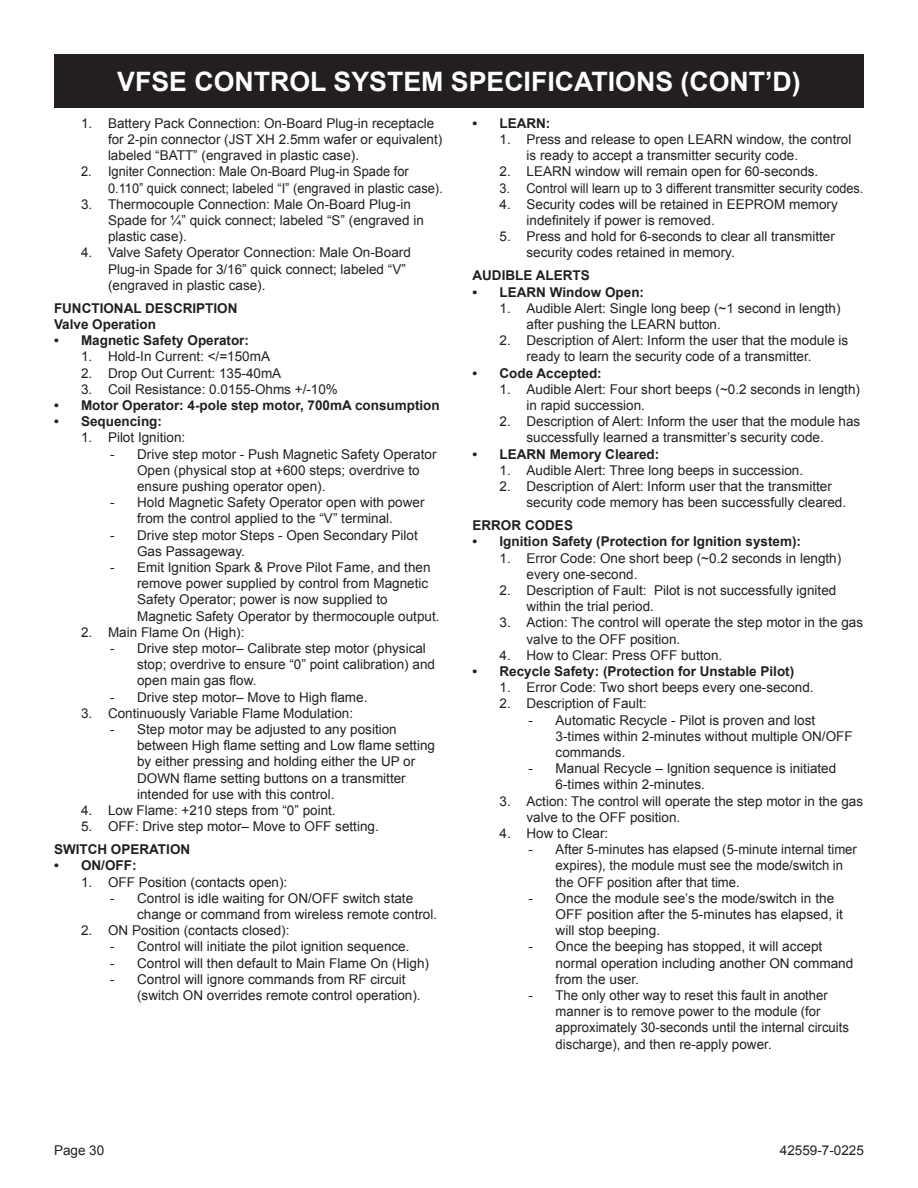
<style>
.page{position:relative;width:918px;height:1188px;background:#fff}
.page>*{position:absolute;margin:0;border:0;box-sizing:border-box;transform-origin:0 0}
.t1{font:700 26.7px "Arial";color:#fff}
.t2{font:13.5px/16.2px "Arial";color:#231f20}
.BODY{font:700 13.5px "Arial";color:#231f20}
.t3{font:13.5px/16.2px "Arial";color:#231f20;scale:.95 1}
.t4{font:13.5px "Arial";color:#231f20;scale:.94 1}
</style>
<div class="page">
<div style="left:54px;top:54px;width:810px;height:54px;background:#231f20"></div>
<p class="t1" style="left:117px;top:64px;width:685px">VFSE CONTROL SYSTEM SPECIFICATIONS (CONT’D)</p>
<p class="t2" style="left:108px;top:115px;width:336px;text-indent:-27px">1. Battery Pack Connection: On-Board Plug-in receptacle for 2-pin connector (JST XH 2.5mm wafer or equivalent) labeled “BATT” (engraved in plastic case).</p>
<p class="t3" style="left:108px;top:164px;width:354px;text-indent:-27px">2. Igniter Connection: Male On-Board Plug-in Spade for<br>0.110” quick connect; labeled “I” (engraved in plastic case).</p>
<p class="t2" style="left:108px;top:196px;width:317px;text-indent:-27px">3. Thermocouple Connection: Male On-Board Plug-in<br>Spade for ¼” quick connect; labeled “S” (engraved in plastic case).</p>
<p class="t2" style="left:108px;top:245px;width:304px;text-indent:-27px">4. Valve Safety Operator Connection: Male On-Board<br>Plug-in Spade for 3/16” quick connect; labeled “V” (engraved in plastic case).</p>
<p class="BODY" style="left:54px;top:299px;width:185px">FUNCTIONAL DESCRIPTION</p>
<p class="BODY" style="left:54px;top:315px;width:104px">Valve Operation</p>
<p class="BODY" style="left:54px;top:331px;width:197px">• Magnetic Safety Operator:</p>
<p class="t2" style="left:81px;top:349px;width:191px">1. Hold-In Current: &lt;/=150mA</p>
<p class="t2" style="left:81px;top:365px;width:202px">2. Drop Out Current: 135-40mA</p>
<p class="t2" style="left:81px;top:381px;width:258px">3. Coil Resistance: 0.0155-Ohms +/-10%</p>
<p class="BODY" style="left:54px;top:396px;width:387px">• Motor Operator: 4-pole step motor, 700mA consumption</p>
<p class="BODY" style="left:54px;top:412px;width:110px">• Sequencing:</p>
<p class="t2" style="left:81px;top:430px;width:106px">1. Pilot Ignition:</p>
<p class="t2" style="left:137px;top:446px;width:301px;text-indent:-27px">- Drive step motor - Push Magnetic Safety Operator<br>Open (physical stop at +600 steps; overdrive to ensure pushing operator open).</p>
<p class="t2" style="left:110px;top:495px;width:316px;text-align:center">- Hold Magnetic Safety Operator open with power from the control applied to the “V” terminal.</p>
<p class="t2" style="left:137px;top:527px;width:282px;text-indent:-27px">- Drive step motor Steps - Open Secondary Pilot<br>Gas Passageway.</p>
<p class="t2" style="left:137px;top:559px;width:304px;text-indent:-27px">- Emit Ignition Spark &amp; Prove Pilot Fame, and then remove power supplied by control from Magnetic Safety Operator; power is now supplied to Magnetic Safety Operator by thermocouple output.</p>
<p class="t2" style="left:81px;top:624px;width:165px">2. Main Flame On (High):</p>
<p class="t2" style="left:137px;top:640px;width:299px;text-indent:-27px">- Drive step motor– Calibrate step motor (physical stop; overdrive to ensure “0” point calibration) and open main gas flow.</p>
<p class="t2" style="left:110px;top:689px;width:259px">- Drive step motor– Move to High flame.</p>
<p class="t2" style="left:81px;top:705px;width:274px">3. Continuously Variable Flame Modulation:</p>
<p class="t2" style="left:137px;top:721px;width:299px;text-indent:-27px">- Step motor may be adjusted to any position between High flame setting and Low flame setting by either pressing and holding either the UP or DOWN flame setting buttons on a transmitter intended for use with this control.</p>
<p class="t2" style="left:81px;top:802px;width:256px">4. Low Flame: +210 steps from “0” point.</p>
<p class="t2" style="left:81px;top:819px;width:299px">5. OFF: Drive step motor– Move to OFF setting.</p>
<p class="BODY" style="left:54px;top:840px;width:138px">SWITCH OPERATION</p>
<p class="BODY" style="left:54px;top:857px;width:84px">• ON/OFF:</p>
<p class="t2" style="left:81px;top:874px;width:208px">1. OFF Position (contacts open):</p>
<p class="t2" style="left:137px;top:890px;width:302px;text-indent:-27px">- Control is idle waiting for ON/OFF switch state change or command from wireless remote control.</p>
<p class="t2" style="left:81px;top:922px;width:210px">2. ON Position (contacts closed):</p>
<p class="t2" style="left:110px;top:939px;width:301px">- Control will initiate the pilot ignition sequence.</p>
<p class="t2" style="left:110px;top:955px;width:320px">- Control will then default to Main Flame On (High)</p>
<p class="t2" style="left:137px;top:971px;width:285px;text-indent:-27px">- Control will ignore commands from RF circuit (switch ON overrides remote control operation).</p>
<p class="BODY" style="left:472px;top:114px;width:79px">• LEARN:</p>
<p class="t2" style="left:526px;top:131px;width:326px;text-indent:-27px">1. Press and release to open LEARN window, the control is ready to accept a transmitter security code.</p>
<p class="t2" style="left:500px;top:164px;width:320px">2. LEARN window will remain open for 60-seconds.</p>
<p class="t4" style="left:500px;top:179px;width:389px">3. Control will learn up to 3 different transmitter security codes.</p>
<p class="t2" style="left:526px;top:196px;width:313px;text-indent:-27px">4. Security codes will be retained in EEPROM memory indefinitely if power is removed.</p>
<p class="t2" style="left:526px;top:229px;width:310px;text-indent:-27px">5. Press and hold for 6-seconds to clear all transmitter security codes retained in memory.</p>
<p class="BODY" style="left:472px;top:267px;width:119px">AUDIBLE ALERTS</p>
<p class="BODY" style="left:472px;top:283px;width:173px">• LEARN Window Open:</p>
<p class="t2" style="left:526px;top:300px;width:316px;text-indent:-27px">1. Audible Alert: Single long beep (~1 second in length) after pushing the LEARN button.</p>
<p class="t2" style="left:526px;top:333px;width:323px;text-indent:-27px">2. Description of Alert: Inform the user that the module is ready to learn the security code of a transmitter.</p>
<p class="BODY" style="left:472px;top:364px;width:131px">• Code Accepted:</p>
<p class="t2" style="left:526px;top:381px;width:335px;text-indent:-27px">1. Audible Alert: Four short beeps (~0.2 seconds in length) in rapid succession.</p>
<p class="t2" style="left:526px;top:414px;width:335px;text-indent:-27px">2. Description of Alert: Inform the user that the module has successfully learned a transmitter’s security code.</p>
<p class="BODY" style="left:472px;top:445px;width:188px">• LEARN Memory Cleared:</p>
<p class="t2" style="left:500px;top:462px;width:305px">1. Audible Alert: Three long beeps in succession.</p>
<p class="t2" style="left:526px;top:478px;width:321px;text-indent:-27px">2. Description of Alert: Inform user that the transmitter security code memory has been successfully cleared.</p>
<p class="BODY" style="left:472px;top:516px;width:102px">ERROR CODES</p>
<p class="BODY" style="left:472px;top:533px;width:330px">• Ignition Safety (Protection for Ignition system):</p>
<p class="t2" style="left:526px;top:550px;width:316px;text-indent:-27px">1. Error Code: One short beep (~0.2 seconds in length) every one-second.</p>
<p class="t2" style="left:526px;top:582px;width:311px;text-indent:-27px">2. Description of Fault: Pilot is not successfully ignited within the trial period.</p>
<p class="t2" style="left:526px;top:615px;width:338px;text-indent:-27px">3. Action: The control will operate the step motor in the gas valve to the OFF position.</p>
<p class="t2" style="left:500px;top:647px;width:224px">4. How to Clear: Press OFF button.</p>
<p class="BODY" style="left:472px;top:662px;width:323px">• Recycle Safety: (Protection for Unstable Pilot)</p>
<p class="t2" style="left:500px;top:679px;width:316px">1. Error Code: Two short beeps every one-second.</p>
<p class="t2" style="left:500px;top:696px;width:149px">2. Description of Fault:</p>
<p class="t2" style="left:556px;top:712px;width:299px;text-indent:-27px">- Automatic Recycle - Pilot is proven and lost<br>3-times within 2-minutes without multiple ON/OFF commands.</p>
<p class="t2" style="left:556px;top:760px;width:282px;text-indent:-27px">- Manual Recycle – Ignition sequence is initiated<br>6-times within 2-minutes.</p>
<p class="t2" style="left:526px;top:793px;width:338px;text-indent:-27px">3. Action: The control will operate the step motor in the gas valve to the OFF position.</p>
<p class="t2" style="left:500px;top:825px;width:110px">4. How to Clear:</p>
<p class="t2" style="left:556px;top:841px;width:303px;text-indent:-27px">- After 5-minutes has elapsed (5-minute internal timer expires), the module must see the mode/switch in the OFF position after that time.</p>
<p class="t2" style="left:556px;top:890px;width:289px;text-indent:-27px">- Once the module see’s the mode/switch in the<br>OFF position after the 5-minutes has elapsed, it will stop beeping.</p>
<p class="t2" style="left:556px;top:939px;width:299px;text-indent:-27px">- Once the beeping has stopped, it will accept normal operation including another ON command from the user.</p>
<p class="t2" style="left:556px;top:987px;width:295px;text-indent:-27px">- The only other way to reset this fault in another manner is to remove power to the module (for approximately 30-seconds until the internal circuits discharge), and then re-apply power.</p>
<p class="t2" style="left:54px;top:1143px;width:52px">Page 30</p>
<p class="t2" style="left:780px;top:1143px;width:86px">42559-7-0225</p>
</div>
